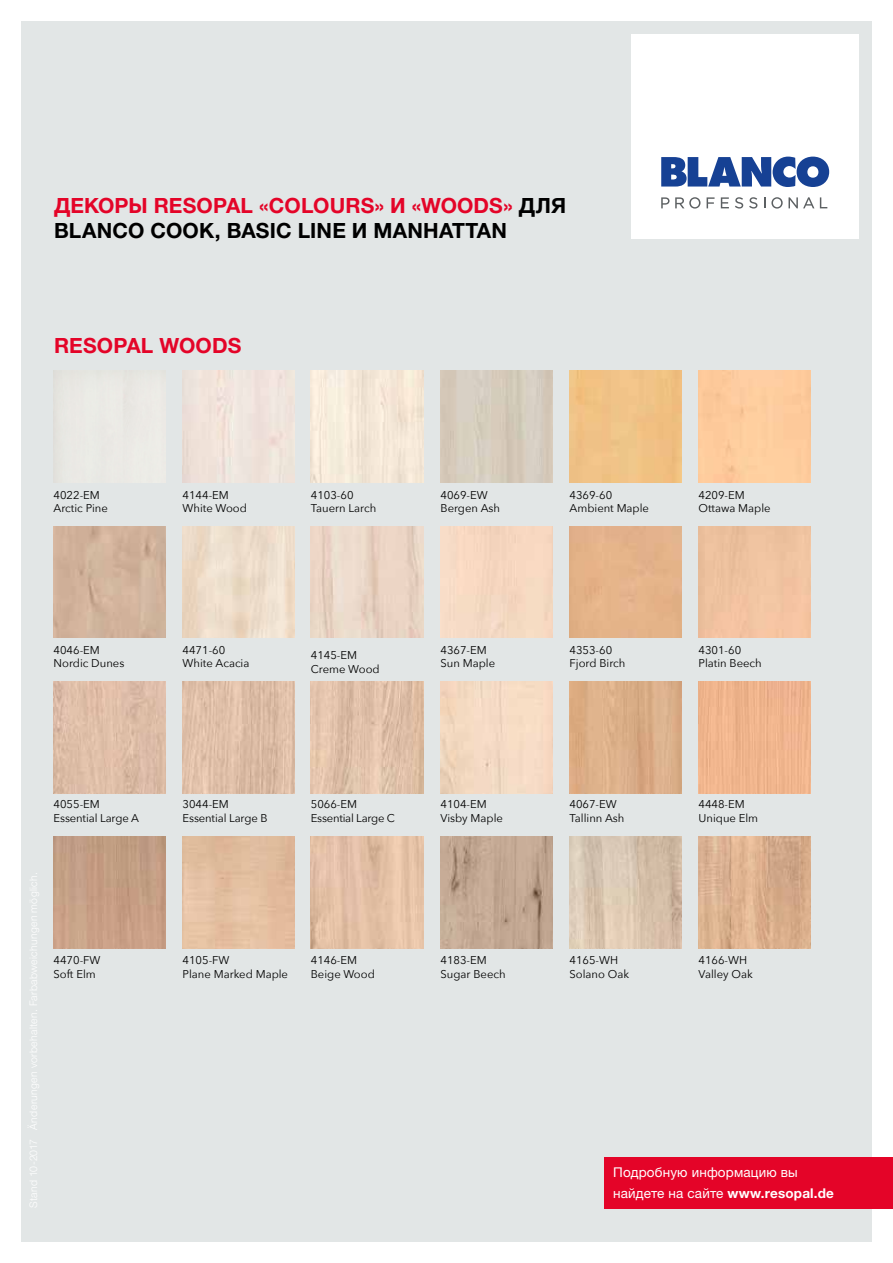
<style>
.page{position:relative;width:893px;height:1263px;background:#fff}
.page>*{position:absolute;margin:0;border:0;box-sizing:border-box;transform-origin:0 0}
.t1{font:700 54px "Avenir Next";color:#dc2d33}
.t2{font:700 21px/25.5px "Helvetica Neue LTW1 G";letter-spacing:.005em;color:#000}
.t3{font:700 21px "Helvetica Neue LTW1 G";letter-spacing:.005em;color:#e40428}
.t4{font:13.5px/21px "Helvetica Neue LTW1 G";letter-spacing:.01em;color:#fff}
.t5{font:11.25px/13.5px "Avenir Next";color:#000}
.t6{font:11.25px/13.5px "Avenir Next";letter-spacing:-.02em;color:#000}
.s1{color:#e40428}
.s2{font-weight:700}
</style>
<div class="page">
<div style="left:21px;top:21px;width:851px;height:1220px;background:#e2e6e6"></div>
<div style="left:631px;top:34px;width:228px;height:204px;background:#fff"></div>
<svg style="left:661px;top:157px;width:168px;height:30px"></svg>
<svg style="left:661px;top:197px;width:8px;height:11px"></svg>
<svg style="left:675px;top:197px;width:25px;height:12px"></svg>
<svg style="left:707px;top:197px;width:8px;height:11px"></svg>
<svg style="left:721px;top:197px;width:8px;height:11px"></svg>
<svg style="left:735px;top:197px;width:8px;height:12px"></svg>
<svg style="left:749px;top:197px;width:8px;height:12px"></svg>
<svg style="left:771px;top:197px;width:43px;height:12px"></svg>
<svg style="left:820px;top:197px;width:7px;height:11px"></svg>
<img style="left:54px;top:371px;width:112px;height:112px">
<div style="left:183px;top:371px;width:112px;height:112px;background:#efe3db"></div>
<img style="left:311px;top:371px;width:112px;height:112px">
<div style="left:569px;top:371px;width:112px;height:112px;background:#f0c286"></div>
<div style="left:698px;top:371px;width:112px;height:112px;background:#fecc9d"></div>
<img style="left:54px;top:681px;width:112px;height:112px">
<img style="left:183px;top:681px;width:112px;height:112px">
<img style="left:311px;top:681px;width:112px;height:112px">
<img style="left:441px;top:681px;width:111px;height:112px">
<img style="left:569px;top:681px;width:112px;height:112px">
<img style="left:698px;top:681px;width:112px;height:112px">
<img style="left:311px;top:526px;width:112px;height:112px">
<div style="left:441px;top:526px;width:111px;height:112px;background:#f6d9c2"></div>
<div style="left:569px;top:526px;width:112px;height:112px;background:#e4b389"></div>
<div style="left:698px;top:526px;width:112px;height:112px;background:#f0c3a0"></div>
<img style="left:54px;top:526px;width:112px;height:112px">
<img style="left:183px;top:526px;width:112px;height:112px">
<img style="left:54px;top:836px;width:112px;height:112px">
<img style="left:183px;top:836px;width:112px;height:112px">
<img style="left:311px;top:836px;width:112px;height:112px">
<img style="left:441px;top:836px;width:111px;height:112px">
<img style="left:569px;top:836px;width:112px;height:112px">
<img style="left:698px;top:836px;width:112px;height:112px">
<div style="left:605px;top:1157px;width:288px;height:51px;background:#e40428"></div>
<h1 class="t1" style="left:115px;top:149px;width:222px">WOODS</h1>
<h2 class="t2" style="left:54px;top:192px;width:514px"><span class="s1">ДЕКОРЫ RESOPAL «COLOURS» И «WOODS»</span> ДЛЯ<br>BLANCO COOK, BASIC LINE И MANHATTAN</h2>
<h2 class="t3" style="left:54px;top:332px;width:189px">RESOPAL WOODS</h2>
<p class="t5" style="left:54px;top:488px;width:56px">4022-EM<br>Arctic Pine</p>
<p class="t5" style="left:183px;top:488px;width:66px">4144-EM<br>White Wood</p>
<p class="t5" style="left:311px;top:488px;width:67px">4103-60<br>Tauern Larch</p>
<p class="t5" style="left:441px;top:488px;width:61px">4069-EW<br>Bergen Ash</p>
<p class="t5" style="left:569px;top:488px;width:81px">4369-60<br>Ambient Maple</p>
<p class="t5" style="left:698px;top:488px;width:74px">4209-EM<br>Ottawa Maple</p>
<p class="t5" style="left:54px;top:643px;width:72px">4046-EM<br>Nordic Dunes</p>
<p class="t5" style="left:183px;top:643px;width:68px">4471-60<br>White Acacia</p>
<p class="t5" style="left:441px;top:643px;width:56px">4367-EM<br>Sun Maple</p>
<p class="t5" style="left:570px;top:643px;width:57px">4353-60<br>Fjord Birch</p>
<p class="t5" style="left:698px;top:643px;width:65px">4301-60<br>Platin Beech</p>
<p class="t5" style="left:311px;top:648px;width:70px">4145-EM<br>Creme Wood</p>
<p class="t5" style="left:54px;top:797px;width:87px">4055-EM<br>Essential Large A</p>
<p class="t5" style="left:183px;top:797px;width:86px">3044-EM<br>Essential Large B</p>
<p class="t6" style="left:311px;top:797px;width:86px">5066-EM<br>Essential Large C</p>
<p class="t5" style="left:441px;top:797px;width:64px">4104-EM<br>Visby Maple</p>
<p class="t5" style="left:569px;top:797px;width:56px">4067-EW<br>Tallinn Ash</p>
<p class="t5" style="left:698px;top:797px;width:61px">4448-EM<br>Unique Elm</p>
<p class="t5" style="left:54px;top:953px;width:48px">4470-FW<br>Soft Elm</p>
<p class="t5" style="left:183px;top:953px;width:107px">4105-FW<br>Plane Marked Maple</p>
<p class="t5" style="left:311px;top:953px;width:66px">4146-EM<br>Beige Wood</p>
<p class="t5" style="left:441px;top:953px;width:67px">4183-EM<br>Sugar Beech</p>
<p class="t5" style="left:569px;top:953px;width:61px">4165-WH<br>Solano Oak</p>
<p class="t5" style="left:698px;top:953px;width:56px">4166-WH<br>Valley Oak</p>
<p class="t4" style="left:613px;top:1162px;width:222px">Подробную информацию вы найдете на сайте <span class="s2">www.resopal.de</span></p>
</div>
